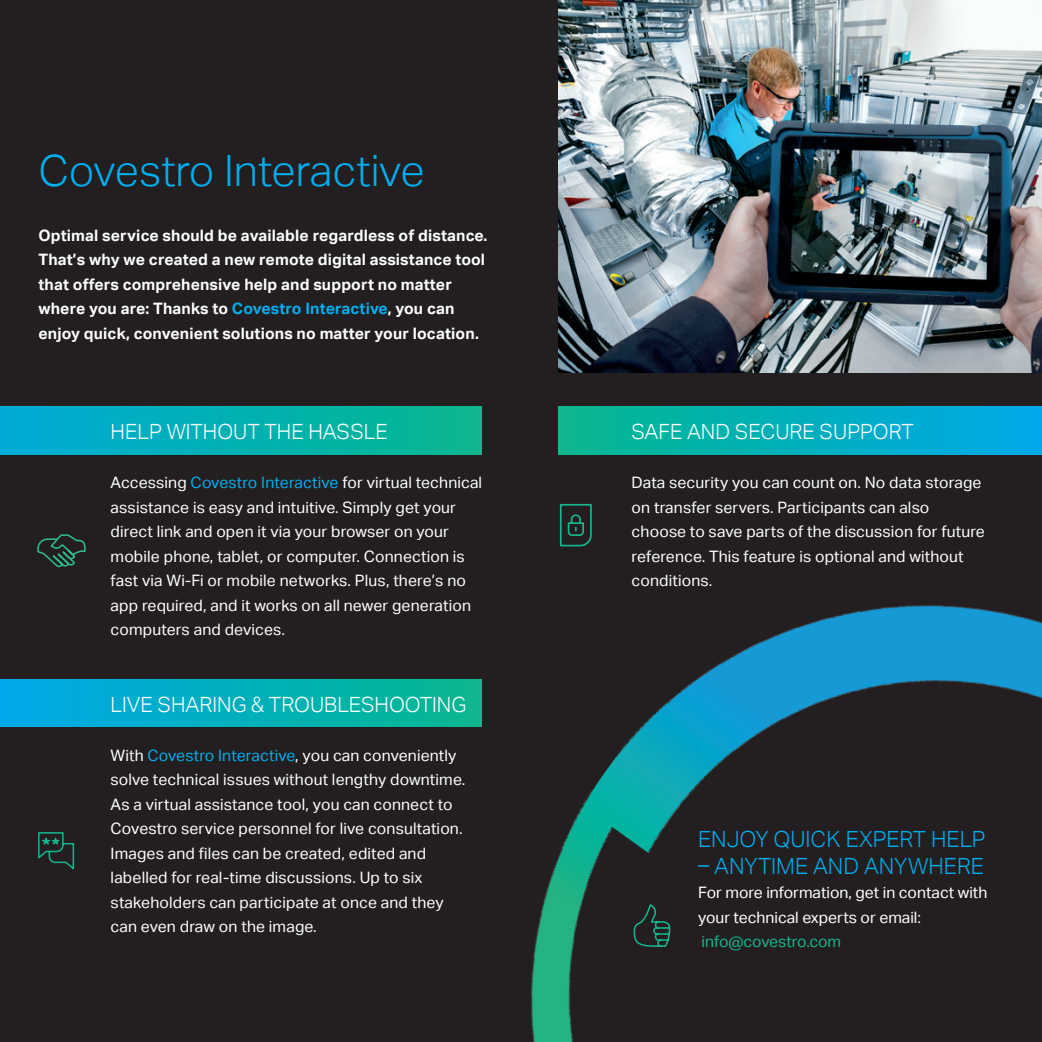
<style>
.page{position:relative;width:1042px;height:1042px;background:#fff}
.page>*{position:absolute;margin:0;border:0;box-sizing:border-box;transform-origin:0 0}
.t1{font:300 43.23px "Aktiv Grotesk";color:#00aeef}
.t2{font:300 22.4px "Aktiv Grotesk";color:#00aeef}
.t3{font:300 21px "Aktiv Grotesk";color:#fff}
.t4{font:15.75px/24.5px "Aktiv Grotesk";letter-spacing:.01em;color:#fff}
.t5{font:700 15.75px/24.5px "Aktiv Grotesk";letter-spacing:.01em;color:#fff}
.t6{font:15.75px "Aktiv Grotesk";letter-spacing:-.005em;color:#15b68d}
.s1{color:#00aeef}
</style>
<div class="page">
<div style="left:294px;top:0;width:748px;height:1042px;background:#231f20"></div>
<div style="left:0;top:0;width:523px;height:1042px;background:#231f20"></div>
<div style="left:0;top:407px;width:481px;height:47px;background:linear-gradient(to right,#00abd7,#08b68e)"></div>
<svg style="left:0;top:680px;width:411px;height:47px;background:#00aec2"></svg>
<div style="left:558px;top:407px;width:484px;height:47px;background:linear-gradient(to right,#06b68d,#00a9ea)"></div>
<img style="left:558px;top:0;width:484px;height:372px">
<svg style="left:38px;top:832px;width:37px;height:38px"></svg>
<svg style="left:37px;top:534px;width:49px;height:34px"></svg>
<img style="left:411px;top:449px;width:631px;height:593px">
<h1 class="t1" style="left:38px;top:145px;width:388px">Covestro Interactive</h1>
<p class="t5" style="left:38px;top:223px;width:450px">Optimal service should be available regardless of distance.<br>That’s why we created a new remote digital assistance tool that offers comprehensive help and support no matter where you are: Thanks to <span class="s1">Covestro Interactive</span>, you can enjoy quick, convenient solutions no matter your location.</p>
<h3 class="t3" style="left:111px;top:420px;width:279px">HELP WITHOUT THE HASSLE</h3>
<p class="t4" style="left:111px;top:470px;width:373px">Accessing <span class="s1">Covestro Interactive</span> for virtual technical assistance is easy and intuitive. Simply get your direct link and open it via your browser on your mobile phone, tablet, or computer. Connection is fast via Wi-Fi or mobile networks. Plus, there’s no app required, and it works on all newer generation computers and devices.</p>
<h3 class="t3" style="left:111px;top:692px;width:357px">LIVE SHARING &amp; TROUBLESHOOTING</h3>
<p class="t4" style="left:111px;top:743px;width:356px">With <span class="s1">Covestro Interactive</span>, you can conveniently solve technical issues without lengthy downtime.<br>As a virtual assistance tool, you can connect to Covestro service personnel for live consultation.<br>Images and files can be created, edited and labelled for real-time discussions. Up to six stakeholders can participate at once and they can even draw on the image.</p>
<h3 class="t3" style="left:631px;top:420px;width:284px">SAFE AND SECURE SUPPORT</h3>
<p class="t4" style="left:631px;top:470px;width:355px">Data security you can count on. No data storage on transfer servers. Participants can also choose to save parts of the discussion for future reference. This feature is optional and without conditions.</p>
<h2 class="t2" style="left:698px;top:826px;width:289px">ENJOY QUICK EXPERT HELP</h2>
<h2 class="t2" style="left:698px;top:853px;width:287px">– ANYTIME AND ANYWHERE</h2>
<p class="t4" style="left:698px;top:880px;width:291px">For more information, get in contact with your technical experts or email:</p>
<p class="t6" style="left:701px;top:933px;width:141px">info@covestro.com</p>
</div>
